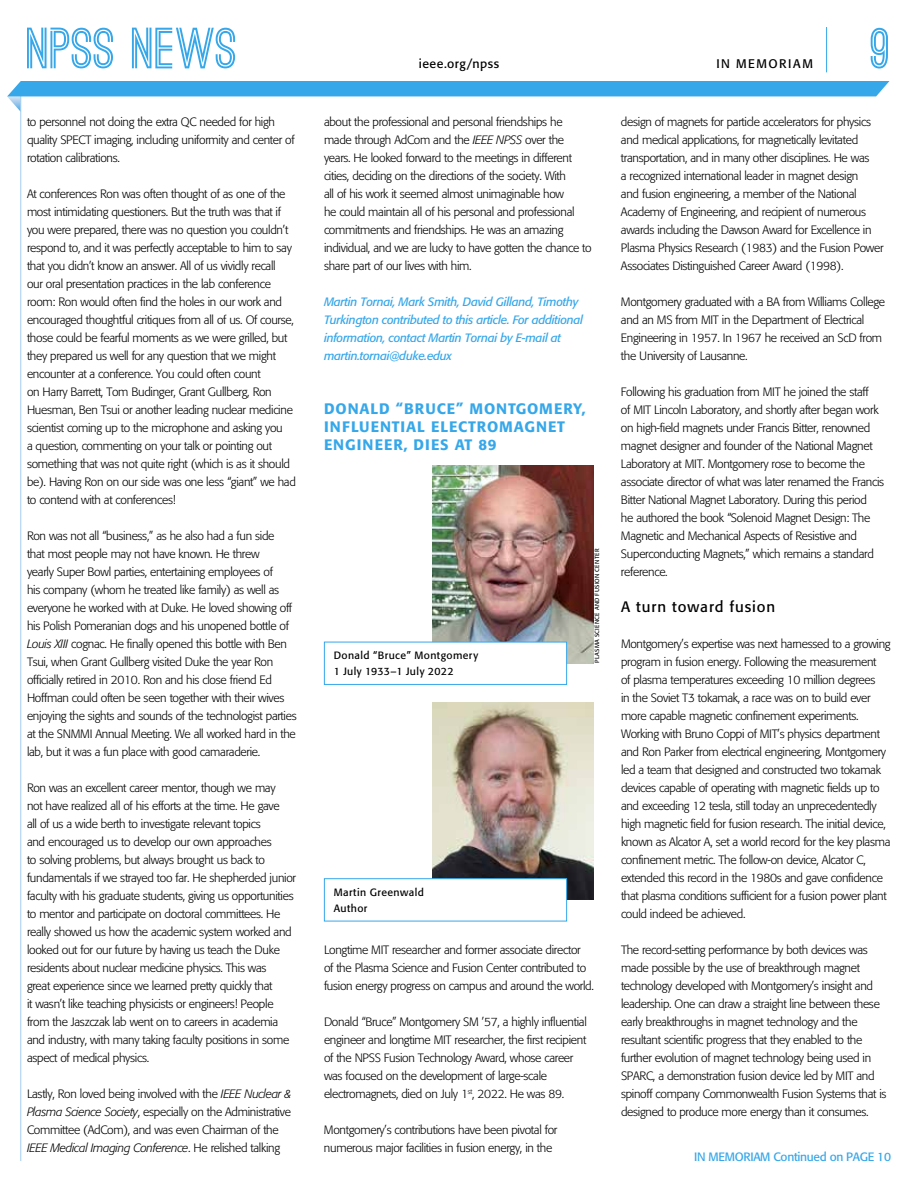
<style>
.page{position:relative;width:918px;height:1188px;background:#fff}
.page>*{position:absolute;margin:0;border:0;box-sizing:border-box;transform-origin:0 0}
.t1{font:700 55.2px "Ostrich Sans";color:#36a7e9}
.t2{font:500 15px/18px "Formata";letter-spacing:.06em;color:#36a7e9}
.t3{font:15px "Formata";letter-spacing:.06em;color:#000}
.t4{font:12.3px "Formata";letter-spacing:.04em;color:#000}
.t5{font:12.3px "Formata";letter-spacing:.12em;color:#000}
.t6{font:300 12px/18px "Formata";letter-spacing:-.025em;color:#000}
.t7{font:italic 12px/18px "Formata";letter-spacing:-.025em;color:#36a7e9}
.t8{font:12px "Formata";letter-spacing:-.025em;color:#36a7e9}
.t9{font:10.5px/15.8px "Formata";letter-spacing:.04em;color:#000}
.t10{font:6px "Formata";letter-spacing:.05em;color:#000}
.s1{font-style:italic}
</style>
<div class="page">
<hr style="left:826px;top:27px;width:1px;height:45px;background:#36a7e9">
<hr style="left:20px;top:94px;width:1px;height:1067px;background:#a2cef2">
<svg style="left:7px;top:81px;width:883px;height:31px"></svg>
<img style="left:432px;top:465px;width:162px;height:198px">
<svg style="left:324px;top:641px;width:243px;height:44px"></svg>
<img style="left:432px;top:702px;width:162px;height:198px">
<svg style="left:324px;top:878px;width:243px;height:44px"></svg>
<h1 class="t1" style="left:27px;top:28px;width:212px">NPSS NEWS</h1>
<p class="t6" style="left:27px;top:113px;width:269px">to personnel not doing the extra QC needed for high quality SPECT imaging, including uniformity and center of rotation calibrations.</p>
<p class="t6" style="left:27px;top:185px;width:270px">At conferences Ron was often thought of as one of the most intimidating questioners. But the truth was that if you were prepared, there was no question you couldn’t respond to, and it was perfectly acceptable to him to say that you didn’t know an answer. All of us vividly recall<br>our oral presentation practices in the lab conference room: Ron would often find the holes in our work and encouraged thoughtful critiques from all of us. Of course, those could be fearful moments as we were grilled, but they prepared us well for any question that we might encounter at a conference. You could often count<br>on Harry Barrett, Tom Budinger, Grant Gullberg, Ron Huesman, Ben Tsui or another leading nuclear medicine scientist coming up to the microphone and asking you<br>a question, commenting on your talk or pointing out something that was not quite right (which is as it should be). Having Ron on our side was one less “giant” we had to contend with at conferences!</p>
<p class="t6" style="left:27px;top:527px;width:271px">Ron was not all “business,” as he also had a fun side<br>that most people may not have known. He threw<br>yearly Super Bowl parties, entertaining employees of<br>his company (whom he treated like family) as well as everyone he worked with at Duke. He loved showing off his Polish Pomeranian dogs and his unopened bottle of <span class="s1">Louis XIII</span> cognac. He finally opened this bottle with Ben Tsui, when Grant Gullberg visited Duke the year Ron officially retired in 2010. Ron and his close friend Ed Hoffman could often be seen together with their wives enjoying the sights and sounds of the technologist parties at the SNMMI Annual Meeting. We all worked hard in the lab, but it was a fun place with good camaraderie.</p>
<p class="t6" style="left:27px;top:779px;width:271px">Ron was an excellent career mentor, though we may<br>not have realized all of his efforts at the time. He gave<br>all of us a wide berth to investigate relevant topics<br>and encouraged us to develop our own approaches<br>to solving problems, but always brought us back to fundamentals if we strayed too far. He shepherded junior faculty with his graduate students, giving us opportunities to mentor and participate on doctoral committees. He really showed us how the academic system worked and looked out for our future by having us teach the Duke residents about nuclear medicine physics. This was<br>great experience since we learned pretty quickly that<br>it wasn’t like teaching physicists or engineers! People from the Jaszczak lab went on to careers in academia and industry, with many taking faculty positions in some aspect of medical physics.</p>
<p class="t6" style="left:27px;top:1085px;width:266px">Lastly, Ron loved being involved with the <span class="s1">IEEE Nuclear &amp; Plasma Science Society</span>, especially on the Administrative Committee (AdCom), and was even Chairman of the <span class="s1">IEEE Medical Imaging Conference</span>. He relished talking</p>
<p class="t4" style="left:419px;top:57px;width:82px">ieee.org/npss</p>
<p class="t6" style="left:324px;top:113px;width:269px">about the professional and personal friendships he made through AdCom and the <span class="s1">IEEE NPSS</span> over the years. He looked forward to the meetings in different cities, deciding on the directions of the society. With<br>all of his work it seemed almost unimaginable how<br>he could maintain all of his personal and professional commitments and friendships. He was an amazing individual, and we are lucky to have gotten the chance to share part of our lives with him.</p>
<p class="t7" style="left:324px;top:293px;width:261px">Martin Tornai, Mark Smith, David Gilland, Timothy Turkington contributed to this article. For additional information, contact Martin Tornai by E-mail at martin.tornai@duke.edux</p>
<p class="t2" style="left:324px;top:400px;width:263px">DONALD “BRUCE” MONTGOMERY,<br>INFLUENTIAL ELECTROMAGNET<br>ENGINEER, DIES AT 89</p>
<p class="t9" style="left:334px;top:648px;width:146px">Donald “Bruce” Montgomery<br>1 July 1933–1 July 2022</p>
<p class="t10" style="left:593px;top:663px;width:116px;rotate:-90deg">PLASMA SCIENCE AND FUSION CENTER</p>
<p class="t9" style="left:334px;top:884px;width:92px">Martin Greenwald<br>Author</p>
<p class="t6" style="left:324px;top:941px;width:272px">Longtime MIT researcher and former associate director<br>of the Plasma Science and Fusion Center contributed to fusion energy progress on campus and around the world.</p>
<p class="t6" style="left:324px;top:1013px;width:264px">Donald “Bruce” Montgomery SM ’57, a highly influential engineer and longtime MIT researcher, the first recipient of the NPSS Fusion Technology Award, whose career was focused on the development of large-scale electromagnets, died on July 1<sup>st</sup>, 2022. He was 89.</p>
<p class="t6" style="left:324px;top:1121px;width:235px">Montgomery’s contributions have been pivotal for numerous major facilities in fusion energy, in the</p>
<p class="t5" style="left:716px;top:57px;width:98px">IN MEMORIAM</p>
<h1 class="t1" style="left:871px;top:28px;width:22px">9</h1>
<p class="t6" style="left:621px;top:113px;width:264px">design of magnets for particle accelerators for physics and medical applications, for magnetically levitated transportation, and in many other disciplines. He was<br>a recognized international leader in magnet design<br>and fusion engineering, a member of the National Academy of Engineering, and recipient of numerous awards including the Dawson Award for Excellence in Plasma Physics Research (1983) and the Fusion Power Associates Distinguished Career Award (1998).</p>
<p class="t6" style="left:621px;top:293px;width:266px">Montgomery graduated with a BA from Williams College and an MS from MIT in the Department of Electrical Engineering in 1957. In 1967 he received an ScD from the University of Lausanne.</p>
<p class="t6" style="left:621px;top:383px;width:265px">Following his graduation from MIT he joined the staff<br>of MIT Lincoln Laboratory, and shortly after began work on high-field magnets under Francis Bitter, renowned magnet designer and founder of the National Magnet Laboratory at MIT. Montgomery rose to become the associate director of what was later renamed the Francis Bitter National Magnet Laboratory. During this period<br>he authored the book “Solenoid Magnet Design: The Magnetic and Mechanical Aspects of Resistive and Superconducting Magnets,” which remains a standard reference.</p>
<p class="t3" style="left:621px;top:598px;width:156px">A turn toward fusion</p>
<p class="t6" style="left:621px;top:635px;width:271px">Montgomery’s expertise was next harnessed to a growing program in fusion energy. Following the measurement<br>of plasma temperatures exceeding 10 million degrees<br>in the Soviet T3 tokamak, a race was on to build ever more capable magnetic confinement experiments.<br>Working with Bruno Coppi of MIT’s physics department and Ron Parker from electrical engineering, Montgomery led a team that designed and constructed two tokamak devices capable of operating with magnetic fields up to and exceeding 12 tesla, still today an unprecedentedly high magnetic field for fusion research. The initial device, known as Alcator A, set a world record for the key plasma confinement metric. The follow-on device, Alcator C, extended this record in the 1980s and gave confidence that plasma conditions sufficient for a fusion power plant could indeed be achieved.</p>
<p class="t6" style="left:621px;top:941px;width:267px">The record-setting performance by both devices was made possible by the use of breakthrough magnet technology developed with Montgomery’s insight and leadership. One can draw a straight line between these early breakthroughs in magnet technology and the resultant scientific progress that they enabled to the further evolution of magnet technology being used in SPARC, a demonstration fusion device led by MIT and spinoff company Commonwealth Fusion Systems that is designed to produce more energy than it consumes.</p>
<p class="t8" style="left:694px;top:1149px;width:198px">IN MEMORIAM Continued on PAGE 10</p>
</div>
